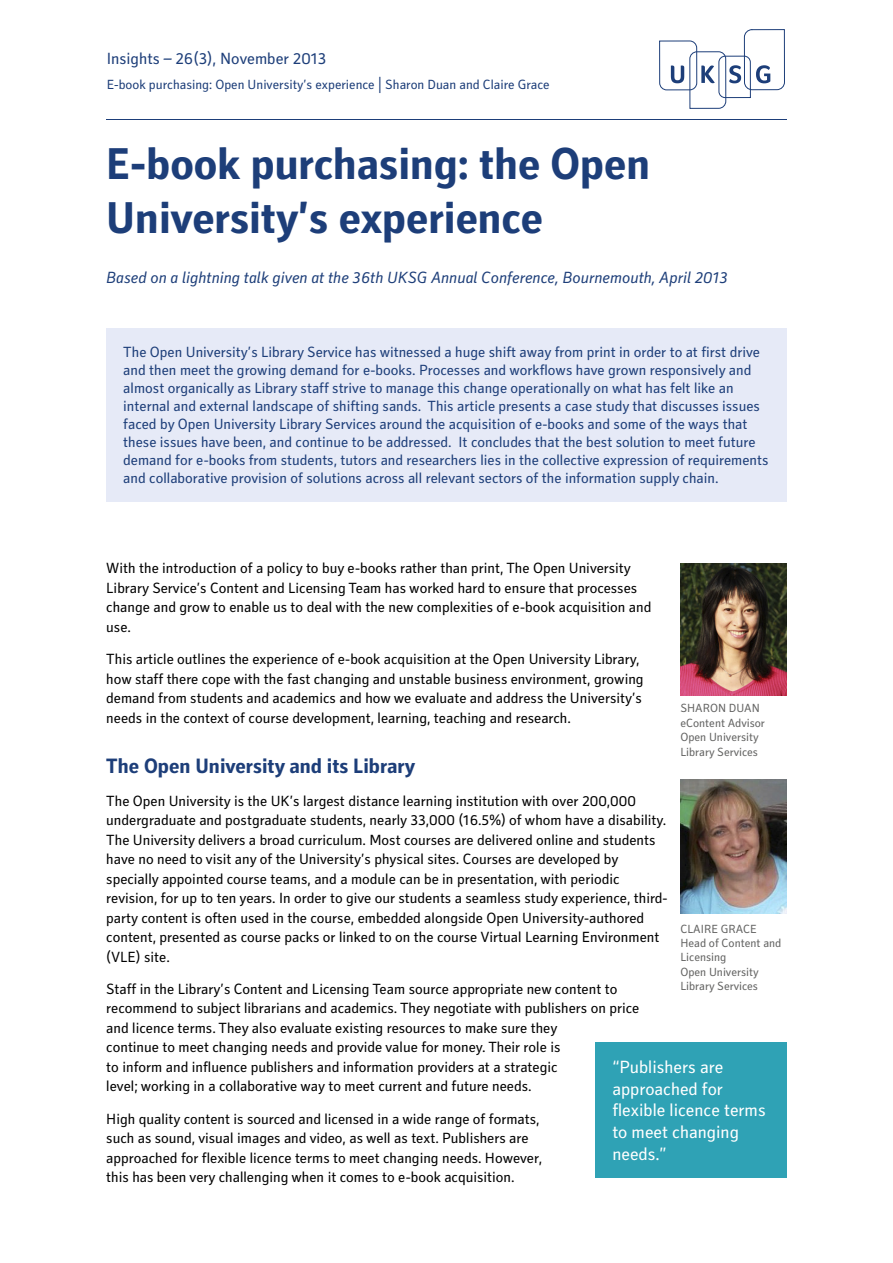
<style>
.page{position:relative;width:893px;height:1263px;background:#fff}
.page>*{position:absolute;margin:0;border:0;box-sizing:border-box;transform-origin:0 0}
.t1{font:700 45px/54px "Secca Std";color:#1d3e79}
.t2{font:700 21px "Secca Std";color:#1d3e79}
.t3{font:18px/21.6px "Secca Std";color:#fff}
.t4{font:italic 16.5px "Secca Std";color:#1d3e79}
.t5{font:16.5px "Secca Std";color:#1d3e79}
.t6{font:15px/19.5px "Secca Std";color:#000}
.t7{font:15px/18px "Secca Std";color:#1d3e79}
.t8{font:13.5px "Secca Std";color:#1d3e79}
.t9{font:12px/14.4px "Secca Std";color:#636362}
</style>
<div class="page">
<div style="left:106px;top:328px;width:681px;height:173px;background:#e6eaf7"></div>
<div style="left:595px;top:1042px;width:192px;height:135px;background:#2fa2b5"></div>
<img style="left:680px;top:563px;width:107px;height:132px">
<hr style="left:106px;top:119px;width:681px;height:1px;background:#1d3e79">
<svg style="left:659px;top:29px;width:126px;height:80px"></svg>
<img style="left:680px;top:779px;width:107px;height:135px">
<p class="t5" style="left:107px;top:49px;width:221px">Insights – 26(3), November 2013</p>
<p class="t8" style="left:107px;top:77px;width:444px">E-book purchasing: Open University’s experience | Sharon Duan and Claire Grace</p>
<h1 class="t1" style="left:106px;top:139px;width:545px">E-book purchasing: the Open<br>University’s experience</h1>
<p class="t4" style="left:106px;top:268px;width:623px">Based on a lightning talk given at the 36th UKSG Annual Conference, Bournemouth, April 2013</p>
<p class="t7" style="left:123px;top:344px;width:647px">The Open University’s Library Service has witnessed a huge shift away from print in order to at first drive and then meet the growing demand for e-books. Processes and workflows have grown responsively and almost organically as Library staff strive to manage this change operationally on what has felt like an internal and external landscape of shifting sands. This article presents a case study that discusses issues faced by Open University Library Services around the acquisition of e-books and some of the ways that these issues have been, and continue to be addressed. It concludes that the best solution to meet future demand for e-books from students, tutors and researchers lies in the collective expression of requirements and collaborative provision of solutions across all relevant sectors of the information supply chain.</p>
<p class="t6" style="left:106px;top:559px;width:547px">With the introduction of a policy to buy e-books rather than print, The Open University Library Service’s Content and Licensing Team has worked hard to ensure that processes change and grow to enable us to deal with the new complexities of e-book acquisition and use.</p>
<p class="t6" style="left:106px;top:650px;width:539px">This article outlines the experience of e-book acquisition at the Open University Library, how staff there cope with the fast changing and unstable business environment, growing demand from students and academics and how we evaluate and address the University’s needs in the context of course development, learning, teaching and research.</p>
<h2 class="t2" style="left:106px;top:754px;width:310px">The Open University and its Library</h2>
<p class="t6" style="left:106px;top:791px;width:563px">The Open University is the UK’s largest distance learning institution with over 200,000 undergraduate and postgraduate students, nearly 33,000 (16.5%) of whom have a disability.<br>The University delivers a broad curriculum. Most courses are delivered online and students have no need to visit any of the University’s physical sites. Courses are developed by specially appointed course teams, and a module can be in presentation, with periodic revision, for up to ten years. In order to give our students a seamless study experience, third&shy;party content is often used in the course, embedded alongside Open University-authored content, presented as course packs or linked to on the course Virtual Learning Environment (VLE) site.</p>
<p class="t6" style="left:106px;top:979px;width:535px">Staff in the Library’s Content and Licensing Team source appropriate new content to recommend to subject librarians and academics. They negotiate with publishers on price and licence terms. They also evaluate existing resources to make sure they<br>continue to meet changing needs and provide value for money. Their role is<br>to inform and influence publishers and information providers at a strategic<br>level; working in a collaborative way to meet current and future needs.</p>
<p class="t6" style="left:106px;top:1109px;width:437px">High quality content is sourced and licensed in a wide range of formats, such as sound, visual images and video, as well as text. Publishers are approached for flexible licence terms to meet changing needs. However, this has been very challenging when it comes to e-book acquisition.</p>
<p class="t9" style="left:680px;top:701px;width:86px">SHARON DUAN eContent Advisor<br>Open University<br>Library Services</p>
<p class="t9" style="left:680px;top:922px;width:102px">CLAIRE GRACE<br>Head of Content and<br>Licensing<br>Open University<br>Library Services</p>
<p class="t3" style="left:612px;top:1057px;width:155px">“Publishers are approached for flexible licence terms to meet changing needs.”</p>
</div>
